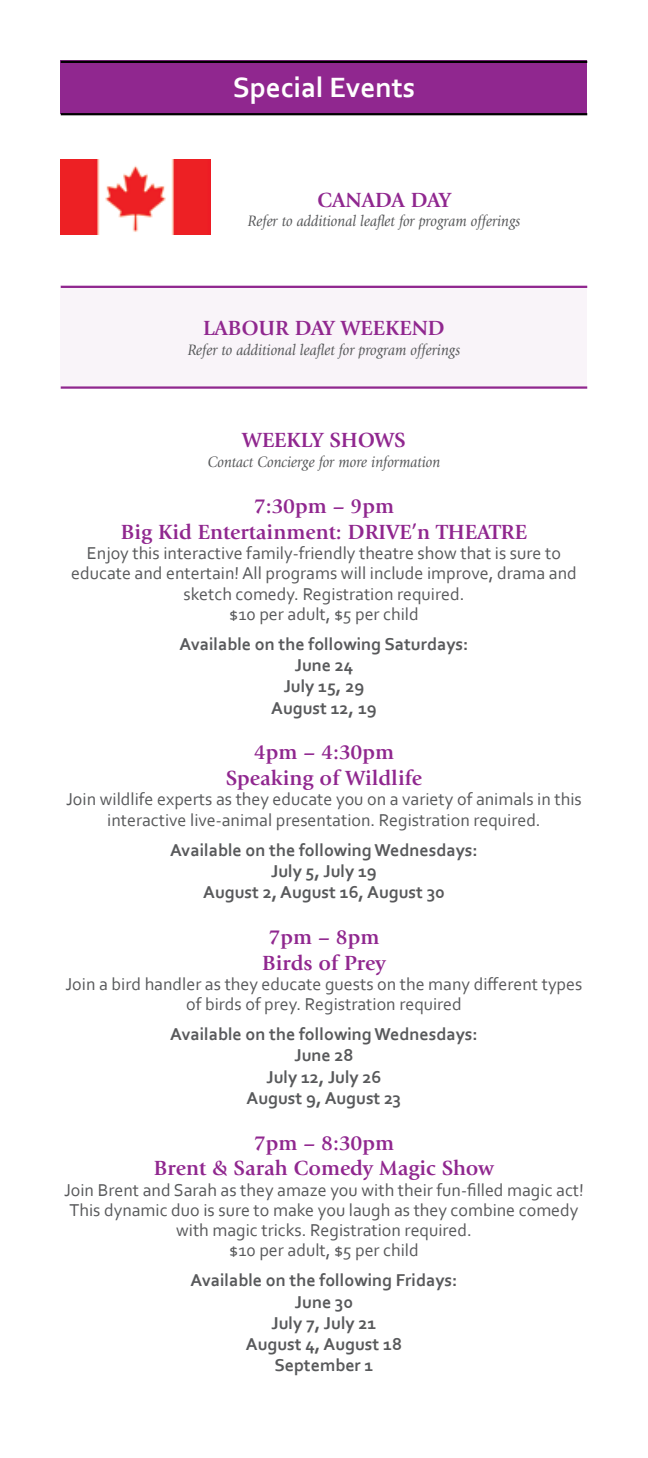
<style>
.page{position:relative;width:648px;height:1458px;background:#fff}
.page>*{position:absolute;margin:0;border:0;box-sizing:border-box;transform-origin:0 0}
.t1{font:700 29.25px "Corbel";color:#fff}
.t2{font:700 21.38px/25.7px "Giovanni";color:#90278f;text-align:center}
.t3{font:18px/20.2px "Corbel";color:#58595b;text-align:center}
.t4{font:700 18px/21.2px "Corbel";color:#58595b;text-align:center}
.t5{font:italic 15.75px "Giovanni";color:#58595b;scale:.93 1}
</style>
<div class="page">
<img style="left:61px;top:160px;width:149px;height:75px">
<div style="left:61px;top:285px;width:526px;height:104px;background:#f9f4f9"></div>
<div style="left:61px;top:61px;width:526px;height:53px;background:#90278f"></div>
<hr style="left:61px;top:113px;width:526px;height:2px;background:#000">
<hr style="left:61px;top:61px;width:526px;height:2px;background:#000">
<hr style="left:61px;top:286px;width:526px;height:2px;background:#90278f">
<hr style="left:61px;top:386px;width:526px;height:3px;background:#90278f">
<h1 class="t1" style="left:233px;top:69px;width:184px">Special Events</h1>
<p class="t2" style="left:318px;top:187px;width:135px">CANADA DAY</p>
<p class="t5" style="left:248px;top:212px;width:295px">Refer to additional leaflet for program offerings</p>
<p class="t2" style="left:203px;top:315px;width:243px">LABOUR DAY WEEKEND</p>
<p class="t5" style="left:188px;top:342px;width:295px">Refer to additional leaflet for program offerings</p>
<p class="t2" style="left:242px;top:427px;width:165px">WEEKLY SHOWS</p>
<p class="t5" style="left:208px;top:454px;width:251px">Contact Concierge for more information</p>
<p class="t2" style="left:121px;top:494px;width:408px">7:30pm – 9pm<br>Big Kid Entertainment: DRIVE’n THEATRE</p>
<p class="t3" style="left:71px;top:543px;width:507px">Enjoy this interactive family-friendly theatre show that is sure to educate and entertain! All programs will include improve, drama and sketch comedy. Registration required.<br>$10 per adult, $5 per child</p>
<p class="t4" style="left:180px;top:633px;width:290px">Available on the following Saturdays:<br>June 24<br>July 15, 29<br>August 12, 19</p>
<p class="t2" style="left:226px;top:740px;width:198px">4pm – 4:30pm<br>Speaking of Wildlife</p>
<p class="t3" style="left:66px;top:789px;width:517px">Join wildlife experts as they educate you on a variety of animals in this interactive live-animal presentation. Registration required.</p>
<p class="t4" style="left:170px;top:839px;width:309px">Available on the followingWednesdays:<br>July 5, July 19<br>August 2, August 16, August 30</p>
<p class="t2" style="left:262px;top:924px;width:125px;text-align:left">7pm – 8pm<br>Birds of Prey</p>
<p class="t3" style="left:66px;top:973px;width:518px">Join a bird handler as they educate guests on the many different types of birds of prey. Registration required</p>
<p class="t4" style="left:170px;top:1023px;width:309px">Available on the followingWednesdays:<br>June 28<br>July 12, July 26<br>August 9, August 23</p>
<p class="t2" style="left:154px;top:1130px;width:342px">7pm – 8:30pm<br>Brent &amp; Sarah Comedy Magic Show</p>
<p class="t3" style="left:64px;top:1179px;width:521px">Join Brent and Sarah as they amaze you with their fun-filled magic act!<br>This dynamic duo is sure to make you laugh as they combine comedy with magic tricks. Registration required.<br>$10 per adult, $5 per child</p>
<p class="t4" style="left:191px;top:1269px;width:268px">Available on the following Fridays:<br>June 30<br>July 7, July 21<br>August 4, August 18<br>September 1</p>
</div>
